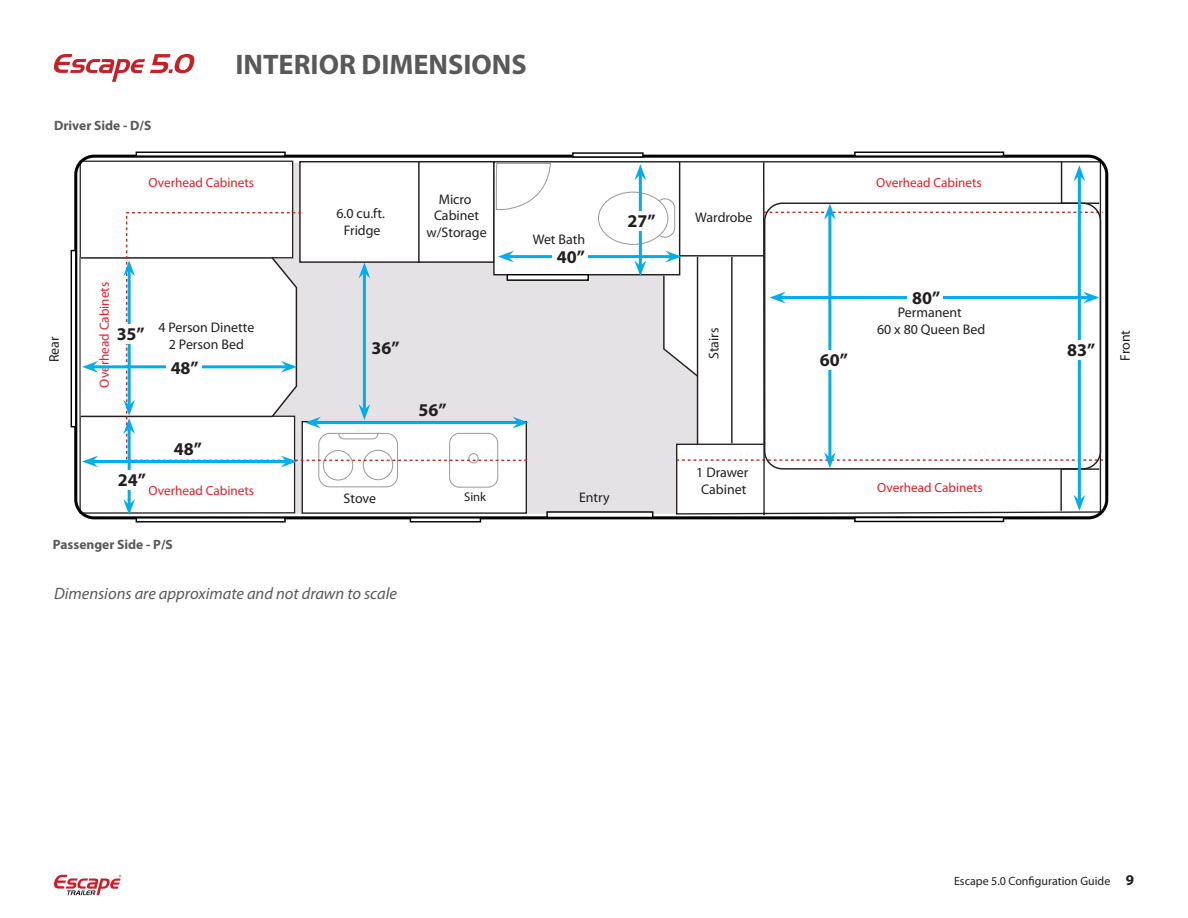
<style>
.page{position:relative;width:1188px;height:918px;background:#fff}
.page>*{position:absolute;margin:0;border:0;box-sizing:border-box;transform-origin:0 0}
.t1{font:700 28.35px "Myriad Pro";color:#58595b}
.t2{font:700 18px "Myriad Pro";color:#231f20}
.t3{font:italic 16.5px "Myriad Pro";color:#58595b}
.t4{font:700 15px "Myriad Pro";color:#231f20}
.t5{font:13.95px/16.8px "Myriad Pro";color:#231f20;text-align:center}
.t6{font:700 13.5px "Myriad Pro";color:#58595b}
.t7{font:13.2px "Myriad Pro";color:#e81e25}
.t8{font:12.6px "Myriad Pro";color:#231f20}
.t9{font:12px "Myriad Pro";color:#231f20}
</style>
<div class="page">
<div style="left:296px;top:163px;width:379px;height:351px;background:#e5e2e5"></div>
<svg style="left:79px;top:434px;width:217px;height:80px"></svg>
<div style="left:83px;top:215px;width:47px;height:225px;background:#fff"></div>
<div style="left:300px;top:162px;width:119px;height:100px;background:#fff"></div>
<div style="left:299px;top:161px;width:121px;height:102px;border:1px solid #231f20"></div>
<div style="left:302px;top:422px;width:224px;height:91px;background:#fff"></div>
<div style="left:302px;top:421px;width:225px;height:93px;border:1px solid #231f20"></div>
<div style="left:419px;top:162px;width:75px;height:100px;background:#fff"></div>
<div style="left:418px;top:161px;width:77px;height:102px;border:1px solid #231f20"></div>
<div style="left:319px;top:433px;width:79px;height:54px;border:1px solid #999998;border-radius:11px"></div>
<div style="left:323px;top:450px;width:30px;height:30px;border:1px solid #999998;border-radius:50%"></div>
<div style="left:363px;top:450px;width:30px;height:30px;border:1px solid #999998;border-radius:50%"></div>
<div style="left:449px;top:433px;width:49px;height:54px;border:1px solid #999998;border-radius:10px"></div>
<div style="left:469px;top:453px;width:9px;height:10px;border:1px solid #999998;border-radius:50%"></div>
<svg style="left:125px;top:211px;width:404px;height:251px"></svg>
<div style="left:494px;top:162px;width:186px;height:113px;background:#fff"></div>
<div style="left:493px;top:161px;width:187px;height:114px;border:1px solid #231f20"></div>
<div style="left:507px;top:275px;width:81px;height:5px;background:#fff"></div>
<div style="left:507px;top:274px;width:82px;height:7px;border:1px solid #000"></div>
<svg style="left:496px;top:163px;width:55px;height:47px"></svg>
<div style="left:598px;top:192px;width:70px;height:53px;border:1px solid #999998;border-radius:50%"></div>
<svg style="left:658px;top:198px;width:17px;height:40px"></svg>
<svg style="left:662px;top:274px;width:13px;height:104px"></svg>
<svg style="left:675px;top:161px;width:427px;height:356px"></svg>
<div style="left:74px;top:155px;width:1034px;height:364px;border:3px solid #000;border-radius:18px"></div>
<div style="left:547px;top:512px;width:106px;height:5px;background:#fff"></div>
<div style="left:546px;top:511px;width:107px;height:7px;border:1px solid #000"></div>
<div style="left:410px;top:517px;width:71px;height:6px;border:1px solid #000"></div>
<hr style="left:573px;top:153px;width:70px;height:4px;background:#fff">
<div style="left:572px;top:152px;width:72px;height:6px;border:1px solid #000"></div>
<div style="left:854px;top:152px;width:150px;height:5px;border:1px solid #000"></div>
<div style="left:136px;top:517px;width:150px;height:6px;border:1px solid #000"></div>
<div style="left:136px;top:152px;width:150px;height:5px;border:1px solid #000"></div>
<div style="left:71px;top:251px;width:5px;height:176px;background:#fff"></div>
<div style="left:71px;top:250px;width:6px;height:177px;border:1px solid #000"></div>
<div style="left:854px;top:517px;width:150px;height:5px;border:1px solid #000"></div>
<svg style="left:54px;top:875px;width:67px;height:20px"></svg>
<svg style="left:54px;top:54px;width:141px;height:28px"></svg>
<hr style="left:780px;top:296px;width:309px;height:3px;background:#00aeef">
<svg style="left:770px;top:292px;width:16px;height:11px"></svg>
<svg style="left:1083px;top:292px;width:16px;height:11px"></svg>
<div style="left:908px;top:288px;width:35px;height:20px;background:#fff"></div>
<hr style="left:92px;top:460px;width:195px;height:3px;background:#00aeef">
<svg style="left:82px;top:456px;width:16px;height:11px"></svg>
<svg style="left:281px;top:456px;width:16px;height:11px"></svg>
<hr style="left:1078px;top:176px;width:3px;height:324px;background:#00aeef">
<hr style="left:508px;top:255px;width:163px;height:3px;background:#00aeef">
<svg style="left:498px;top:251px;width:16px;height:11px"></svg>
<svg style="left:665px;top:251px;width:16px;height:11px"></svg>
<hr style="left:363px;top:273px;width:3px;height:137px;background:#00aeef">
<svg style="left:359px;top:262px;width:11px;height:17px"></svg>
<svg style="left:359px;top:404px;width:11px;height:16px"></svg>
<hr style="left:828px;top:214px;width:3px;height:244px;background:#00aeef">
<svg style="left:764px;top:160px;width:339px;height:60px"></svg>
<svg style="left:676px;top:452px;width:427px;height:60px"></svg>
<div style="left:815px;top:350px;width:35px;height:20px;background:#fff"></div>
<hr style="left:128px;top:428px;width:3px;height:77px;background:#00aeef">
<svg style="left:79px;top:160px;width:219px;height:274px"></svg>
<svg style="left:123px;top:499px;width:12px;height:16px"></svg>
<hr style="left:639px;top:175px;width:3px;height:91px;background:#00aeef">
<svg style="left:634px;top:164px;width:12px;height:16px"></svg>
<svg style="left:634px;top:260px;width:12px;height:16px"></svg>
<div style="left:623px;top:211px;width:35px;height:20px;background:#fff"></div>
<div style="left:112px;top:324px;width:35px;height:20px;background:#fff"></div>
<div style="left:113px;top:470px;width:35px;height:20px;background:#fff"></div>
<div style="left:552px;top:247px;width:36px;height:20px;background:#fff"></div>
<div style="left:1063px;top:340px;width:35px;height:20px;background:#fff"></div>
<hr style="left:315px;top:421px;width:203px;height:3px;background:#00aeef">
<svg style="left:305px;top:417px;width:16px;height:11px"></svg>
<svg style="left:513px;top:417px;width:16px;height:11px"></svg>
<p class="t6" style="left:54px;top:118px;width:99px">Driver Side - D/S</p>
<h1 class="t1" style="left:235px;top:48px;width:293px">INTERIOR DIMENSIONS</h1>
<p class="t7" style="left:149px;top:174px;width:107px">Overhead Cabinets</p>
<p class="t5" style="left:336px;top:205px;width:50px">6.0 cu.ft.<br>Fridge</p>
<p class="t5" style="left:427px;top:190px;width:62px">Micro<br>Cabinet w/Storage</p>
<p class="t5" style="left:533px;top:231px;width:54px">Wet Bath</p>
<p class="t2" style="left:557px;top:247px;width:30px">40”</p>
<p class="t2" style="left:628px;top:211px;width:30px">27”</p>
<p class="t5" style="left:695px;top:209px;width:59px">Wardrobe</p>
<p class="t7" style="left:876px;top:174px;width:107px">Overhead Cabinets</p>
<p class="t7" style="left:96px;top:388px;width:107px;rotate:-90deg">Overhead Cabinets</p>
<p class="t2" style="left:912px;top:288px;width:30px">80”</p>
<p class="t5" style="left:877px;top:304px;width:110px">Permanent<br>60 x 80 Queen Bed</p>
<p class="t5" style="left:158px;top:319px;width:97px">4 Person Dinette<br>2 Person Bed</p>
<p class="t2" style="left:117px;top:324px;width:30px">35”</p>
<p class="t5" style="left:705px;top:359px;width:33px;rotate:-90deg">Stairs</p>
<p class="t5" style="left:46px;top:362px;width:27px;rotate:-90deg">Rear</p>
<p class="t5" style="left:1117px;top:361px;width:32px;rotate:-90deg">Front</p>
<p class="t2" style="left:372px;top:338px;width:30px">36”</p>
<p class="t2" style="left:1067px;top:340px;width:30px">83”</p>
<p class="t2" style="left:820px;top:350px;width:30px">60”</p>
<p class="t2" style="left:171px;top:357px;width:30px">48”</p>
<p class="t2" style="left:174px;top:439px;width:30px">48”</p>
<p class="t2" style="left:118px;top:470px;width:30px">24”</p>
<p class="t7" style="left:149px;top:482px;width:107px">Overhead Cabinets</p>
<p class="t6" style="left:53px;top:537px;width:121px">Passenger Side - P/S</p>
<p class="t2" style="left:419px;top:400px;width:30px">56”</p>
<p class="t5" style="left:344px;top:490px;width:34px">Stove</p>
<p class="t8" style="left:464px;top:489px;width:24px">Sink</p>
<p class="t3" style="left:54px;top:583px;width:344px">Dimensions are approximate and not drawn to scale</p>
<p class="t5" style="left:579px;top:488px;width:32px">Entry</p>
<p class="t5" style="left:696px;top:464px;width:54px">1 Drawer<br>Cabinet</p>
<p class="t7" style="left:877px;top:479px;width:107px">Overhead Cabinets</p>
<p class="t9" style="left:954px;top:873px;width:158px">Escape 5.0 Configuration Guide</p>
<p class="t4" style="left:1126px;top:872px;width:10px">9</p>
</div>
